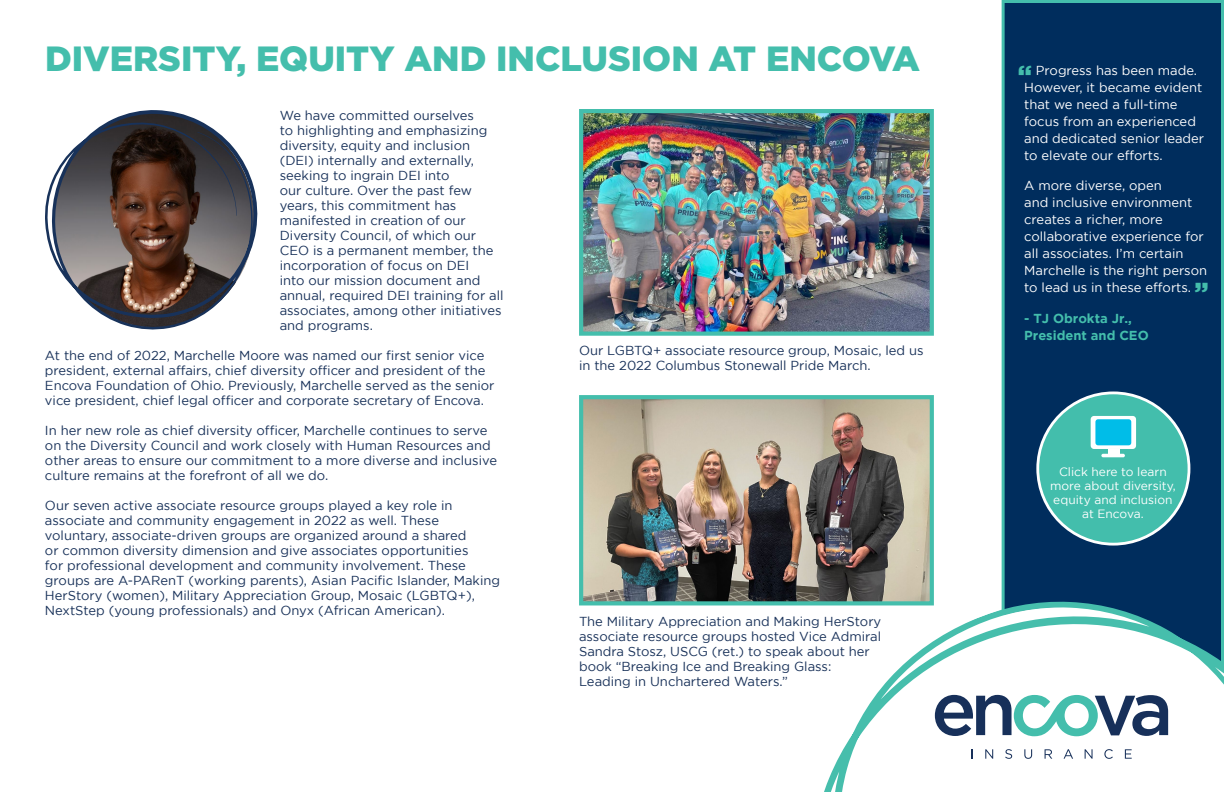
<style>
.page{position:relative;width:1224px;height:792px;background:#fff}
.page>*{position:absolute;margin:0;border:0;box-sizing:border-box;transform-origin:0 0}
.t1{font:900 35px "Gotham";color:#44beac}
.t2{font:900 26px "Gotham";color:#44beac}
.t3{font:13px/15px "Gotham";color:#183159}
.t4{font:13px/17px "Gotham";color:#fff}
.t5{font:700 13px/17px "Gotham";color:#44beac}
.t6{font:12px/14px "Gotham";color:#fff;text-align:center}
</style>
<div class="page">
<div style="left:1002px;top:0;width:222px;height:600px;background:#002d5d"></div>
<svg style="left:810px;top:600px;width:414px;height:192px"></svg>
<svg style="left:935px;top:695px;width:233px;height:41px"></svg>
<svg style="left:985px;top:749px;width:8px;height:10px"></svg>
<svg style="left:1005px;top:749px;width:7px;height:10px"></svg>
<svg style="left:1024px;top:749px;width:8px;height:10px"></svg>
<svg style="left:1045px;top:749px;width:7px;height:10px"></svg>
<svg style="left:1064px;top:749px;width:9px;height:10px"></svg>
<svg style="left:1085px;top:749px;width:8px;height:10px"></svg>
<svg style="left:1104px;top:749px;width:9px;height:10px"></svg>
<svg style="left:1125px;top:749px;width:7px;height:10px"></svg>
<svg style="left:45px;top:110px;width:212px;height:219px"></svg>
<img style="left:584px;top:114px;width:345px;height:217px">
<div style="left:579px;top:109px;width:355px;height:227px;border:4px solid #44beac"></div>
<img style="left:584px;top:400px;width:345px;height:200px">
<div style="left:579px;top:395px;width:355px;height:210px;border:4px solid #44beac"></div>
<div style="left:1038px;top:393px;width:151px;height:151px;background:#43beac;border-radius:50%"></div>
<div style="left:1036px;top:391px;width:154px;height:155px;border:3px solid #fff;border-radius:50%"></div>
<div style="left:1091px;top:416px;width:45px;height:33px;background:#fff;border-radius:3px"></div>
<div style="left:1108px;top:449px;width:12px;height:5px;background:#fff"></div>
<hr style="left:1101px;top:454px;width:24px;height:3px;background:#fff;border-radius:2px">
<div style="left:1095px;top:419px;width:36px;height:26px;background:#00bde8;border-radius:3px"></div>
<h1 class="t1" style="left:45px;top:38px;width:877px">DIVERSITY, EQUITY AND INCLUSION AT ENCOVA</h1>
<p class="t3" style="left:280px;top:107px;width:225px">We have committed ourselves<br>to highlighting and emphasizing diversity, equity and inclusion (DEI) internally and externally, seeking to ingrain DEI into<br>our culture. Over the past few years, this commitment has manifested in creation of our<br>Diversity Council, of which our<br>CEO is a permanent member, the incorporation of focus on DEI<br>into our mission document and annual, required DEI training for all associates, among other initiatives and programs.</p>
<p class="t3" style="left:45px;top:347px;width:451px">At the end of 2022, Marchelle Moore was named our first senior vice president, external affairs, chief diversity officer and president of the Encova Foundation of Ohio. Previously, Marchelle served as the senior vice president, chief legal officer and corporate secretary of Encova.</p>
<p class="t3" style="left:45px;top:422px;width:454px">In her new role as chief diversity officer, Marchelle continues to serve on the Diversity Council and work closely with Human Resources and other areas to ensure our commitment to a more diverse and inclusive culture remains at the forefront of all we do.</p>
<p class="t3" style="left:45px;top:497px;width:457px">Our seven active associate resource groups played a key role in associate and community engagement in 2022 as well. These voluntary, associate-driven groups are organized around a shared<br>or common diversity dimension and give associates opportunities<br>for professional development and community involvement. These groups are A-PARenT (working parents), Asian Pacific Islander, Making HerStory (women), Military Appreciation Group, Mosaic (LGBTQ+), NextStep (young professionals) and Onyx (African American).</p>
<p class="t3" style="left:579px;top:342px;width:346px">Our LGBTQ+ associate resource group, Mosaic, led us in the 2022 Columbus Stonewall Pride March.</p>
<p class="t3" style="left:579px;top:614px;width:304px">The Military Appreciation and Making HerStory associate resource groups hosted Vice Admiral Sandra Stosz, USCG (ret.) to speak about her book “Breaking Ice and Breaking Glass:<br>Leading in Unchartered Waters.”</p>
<p class="t4" style="left:1024px;top:61px;width:182px;text-indent:12px">Progress has been made.<br>However, it became evident that we need a full-time focus from an experienced and dedicated senior leader to elevate our efforts.</p>
<p class="t4" style="left:1024px;top:177px;width:184px">A more diverse, open<br>and inclusive environment creates a richer, more collaborative experience for all associates. I’m certain<br>Marchelle is the right person to lead us in these efforts.</p>
<p class="t5" style="left:1024px;top:309px;width:126px">- TJ Obrokta Jr.,<br>President and CEO</p>
<h2 class="t2" style="left:1018px;top:60px;width:16px">“</h2>
<h2 class="t2" style="left:1195px;top:277px;width:16px">”</h2>
<p class="t6" style="left:1050px;top:465px;width:127px">Click here to learn more about diversity, equity and inclusion at Encova.</p>
</div>
